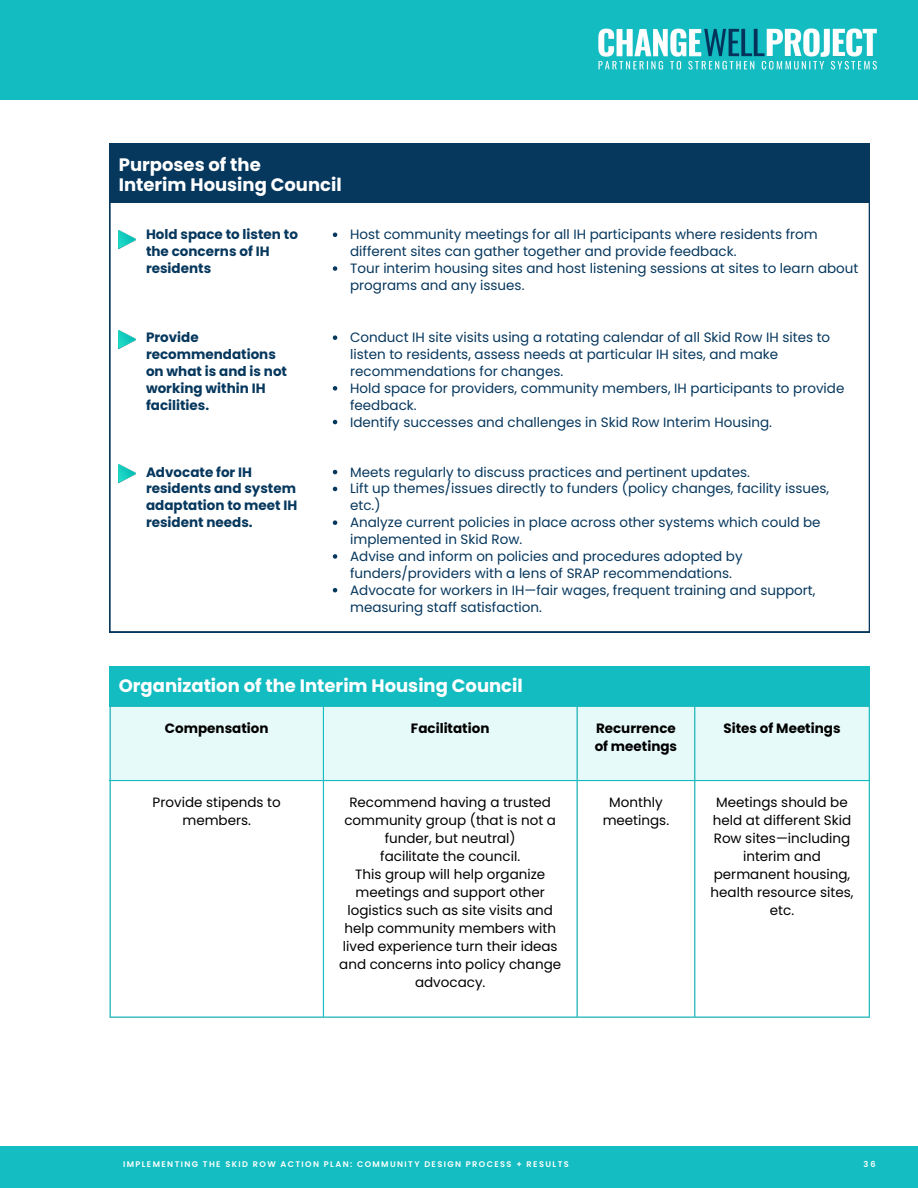
<style>
.page{position:relative;width:918px;height:1188px;background:#fff}
.page>*{position:absolute;margin:0;border:0;box-sizing:border-box;transform-origin:0 0}
.t1{font:700 18px/20.2px "Poppins";color:#fff}
.t2{font:13.5px/16.8px "Poppins";color:#06375d}
.t3{font:13.5px/18px "Poppins";color:#000;text-align:center}
.t4{font:700 13.5px/16.8px "Poppins";color:#06375d}
.t5{font:700 13.5px/18px "Poppins";color:#000}
.t6{font:600 8.25px "Poppins";letter-spacing:.17em;color:#fff}
</style>
<div class="page">
<div style="left:0;top:0;width:918px;height:100px;background:#13bcc1"></div>
<img style="left:598px;top:28px;width:279px;height:42px">
<div style="left:0;top:1146px;width:918px;height:42px;background:#13bdc1"></div>
<svg style="left:110px;top:203px;width:760px;height:429px"></svg>
<div style="left:110px;top:144px;width:760px;height:59px;background:#06375d"></div>
<div style="left:110px;top:666px;width:760px;height:41px;background:#13bcc1"></div>
<div style="left:111px;top:707px;width:758px;height:73px;background:#e7fafa"></div>
<hr style="left:110px;top:707px;width:1px;height:310px;background:#13bcc1">
<hr style="left:323px;top:707px;width:1px;height:310px;background:#13bcc1">
<hr style="left:577px;top:707px;width:1px;height:310px;background:#13bcc1">
<hr style="left:694px;top:707px;width:1px;height:310px;background:#13bcc1">
<hr style="left:869px;top:707px;width:1px;height:310px;background:#13bcc1">
<hr style="left:110px;top:780px;width:760px;height:1px;background:#13bcc1">
<hr style="left:110px;top:1017px;width:760px;height:1px;background:#13bcc1">
<svg style="left:333px;top:233px;width:4px;height:4px"></svg>
<svg style="left:333px;top:266px;width:4px;height:5px"></svg>
<svg style="left:333px;top:470px;width:4px;height:4px"></svg>
<svg style="left:333px;top:487px;width:4px;height:4px"></svg>
<svg style="left:333px;top:520px;width:4px;height:5px"></svg>
<svg style="left:333px;top:554px;width:4px;height:5px"></svg>
<svg style="left:333px;top:588px;width:4px;height:4px"></svg>
<svg style="left:333px;top:335px;width:4px;height:5px"></svg>
<svg style="left:333px;top:386px;width:4px;height:5px"></svg>
<svg style="left:333px;top:420px;width:4px;height:4px"></svg>
<img style="left:119px;top:231px;width:17px;height:18px">
<img style="left:119px;top:330px;width:17px;height:18px">
<img style="left:119px;top:465px;width:17px;height:18px">
<p class="t1" style="left:119px;top:154px;width:224px">Purposes of the<br>Interim Housing Council</p>
<p class="t4" style="left:146px;top:226px;width:153px">Hold space to listen to the concerns of IH residents</p>
<p class="t2" style="left:350px;top:226px;width:469px">Host community meetings for all IH participants where residents from different sites can gather together and provide feedback.</p>
<p class="t2" style="left:350px;top:260px;width:510px">Tour interim housing sites and host listening sessions at sites to learn about programs and any issues.</p>
<p class="t4" style="left:146px;top:329px;width:143px">Provide recommendations on what is and is not working within IH facilities.</p>
<p class="t4" style="left:146px;top:463px;width:153px">Advocate for IH residents and system adaptation to meet IH resident needs.</p>
<p class="t2" style="left:350px;top:329px;width:482px">Conduct IH site visits using a rotating calendar of all Skid Row IH sites to listen to residents, assess needs at particular IH sites, and make recommendations for changes.</p>
<p class="t2" style="left:350px;top:380px;width:496px">Hold space for providers, community members, IH participants to provide feedback.</p>
<p class="t2" style="left:350px;top:413px;width:423px">Identify successes and challenges in Skid Row Interim Housing.</p>
<h1 class="t2" style="left:350px;top:463px;width:401px">Meets regularly to discuss practices and pertinent updates.</h1>
<p class="t2" style="left:350px;top:480px;width:481px">Lift up themes/issues directly to funders (policy changes, facility issues, etc.)</p>
<p class="t2" style="left:350px;top:514px;width:472px">Analyze current policies in place across other systems which could be implemented in Skid Row.</p>
<p class="t2" style="left:350px;top:548px;width:394px">Advise and inform on policies and procedures adopted by funders/providers with a lens of SRAP recommendations.</p>
<p class="t2" style="left:350px;top:582px;width:467px">Advocate for workers in IH—fair wages, frequent training and support, measuring staff satisfaction.</p>
<p class="t1" style="left:119px;top:675px;width:405px">Organization of the Interim Housing Council</p>
<p class="t5" style="left:165px;top:719px;width:105px">Compensation</p>
<p class="t5" style="left:411px;top:719px;width:80px">Facilitation</p>
<p class="t5" style="left:595px;top:719px;width:84px">Recurrence of meetings</p>
<h2 class="t5" style="left:724px;top:719px;width:119px">Sites of Meetings</h2>
<p class="t3" style="left:153px;top:793px;width:130px">Provide stipends to members.</p>
<p class="t3" style="left:344px;top:793px;width:213px">Recommend having a trusted community group (that is not a funder, but neutral)</p>
<p class="t3" style="left:380px;top:847px;width:141px">facilitate the council.</p>
<p class="t3" style="left:339px;top:865px;width:223px">This group will help organize meetings and support other logistics such as site visits and help community members with lived experience turn their ideas and concerns into policy change advocacy.</p>
<h2 class="t3" style="left:603px;top:793px;width:68px">Monthly meetings.</h2>
<p class="t3" style="left:711px;top:793px;width:144px">Meetings should be held at different Skid<br>Row sites—including interim and permanent housing, health resource sites, etc.</p>
<p class="t6" style="left:123px;top:1159px;width:447px">IMPLEMENTING THE SKID ROW ACTION PLAN: COMMUNITY DESIGN PROCESS + RESULTS</p>
<h2 class="t6" style="left:864px;top:1159px;width:14px">36</h2>
</div>
